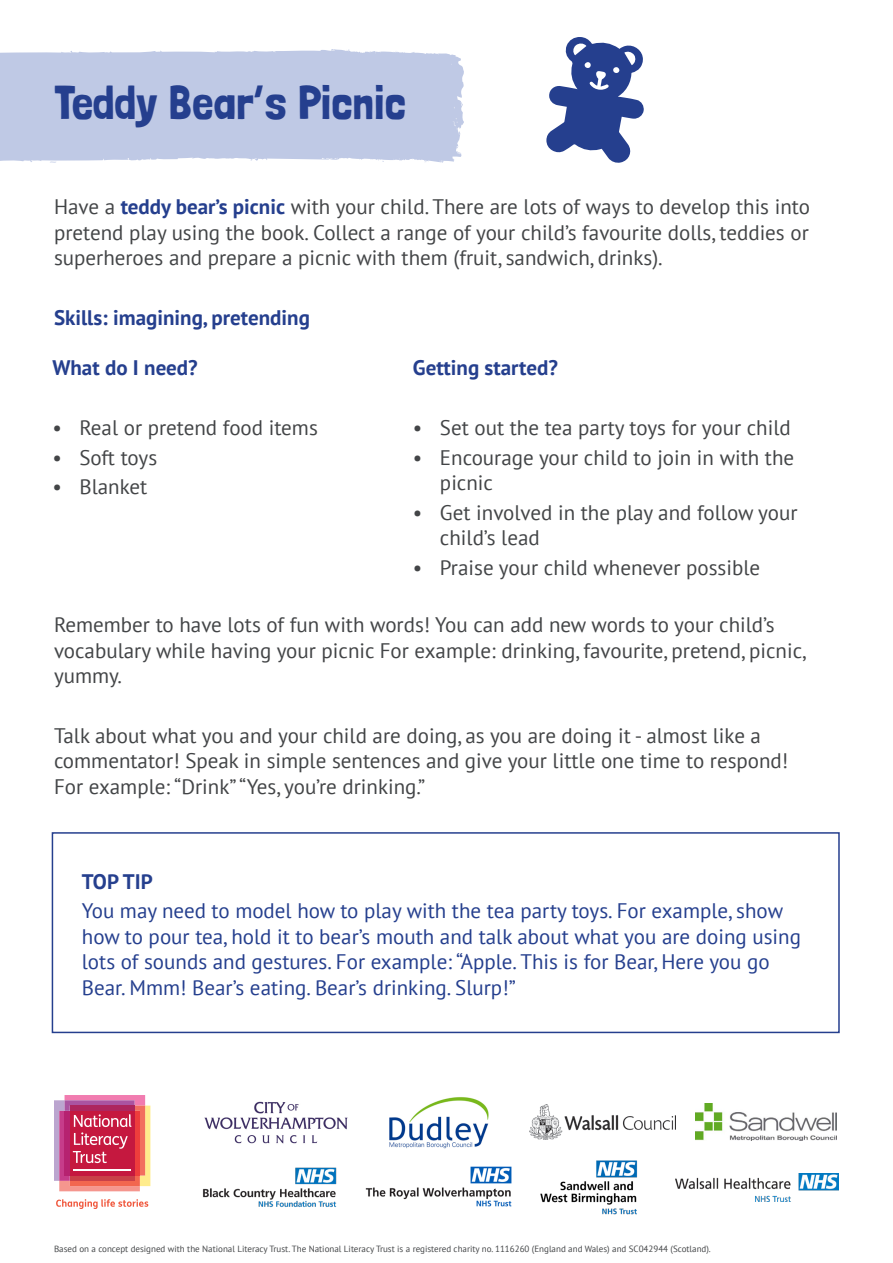
<style>
.page{position:relative;width:893px;height:1263px;background:#fff}
.page>*{position:absolute;margin:0;border:0;box-sizing:border-box;transform-origin:0 0}
.Body_text{font:47.25px "Londrina Solid";color:#253f8e}
.t1{font:21px/25.5px "PT Sans";color:#434547}
.t2{font:21px/25.5px "PT Sans";color:#253f8e}
.t3{font:700 21px "PT Sans";color:#253f8e}
.t4{font:9px "PT Sans";color:#434547}
.s1{font-weight:700;color:#253f8e}
</style>
<div class="page">
<svg style="left:54px;top:1095px;width:96px;height:96px;background:#d35973"></svg>
<hr style="left:74px;top:1170px;width:57px;height:1px;background:#fff">
<svg style="left:56px;top:1199px;width:92px;height:10px"></svg>
<img style="left:204px;top:1101px;width:144px;height:43px">
<img style="left:389px;top:1097px;width:100px;height:52px">
<img style="left:530px;top:1104px;width:145px;height:36px">
<img style="left:696px;top:1103px;width:140px;height:38px">
<img style="left:203px;top:1167px;width:134px;height:40px">
<img style="left:365px;top:1166px;width:147px;height:41px">
<img style="left:675px;top:1174px;width:164px;height:27px">
<img style="left:540px;top:1160px;width:97px;height:55px">
<div style="left:52px;top:832px;width:788px;height:201px;border:2px solid #253f8e"></div>
<svg style="left:0;top:49px;width:464px;height:114px;background:#c3cce6"></svg>
<svg style="left:546px;top:37px;width:98px;height:126px"></svg>
<p class="Body_text" style="left:54px;top:75px;width:354px">Teddy Bear’s Picnic</p>
<p class="t1" style="left:54px;top:194px;width:757px;text-align:justify">Have a <span class="s1">teddy bear’s picnic</span> with your child. There are lots of ways to develop this into pretend play using the book. Collect a range of your child’s favourite dolls, teddies or superheroes and prepare a picnic with them (fruit, sandwich, drinks).</p>
<p class="t3" style="left:54px;top:303px;width:257px">Skills: imagining, pretending</p>
<p class="t3" style="left:52px;top:354px;width:147px">What do I need?</p>
<p class="t1" style="left:52px;top:414px;width:267px">• Real or pretend food items</p>
<p class="t1" style="left:52px;top:444px;width:106px">• Soft toys</p>
<p class="t1" style="left:52px;top:474px;width:96px">• Blanket</p>
<p class="t3" style="left:413px;top:354px;width:146px">Getting started?</p>
<p class="t1" style="left:413px;top:414px;width:379px">• Set out the tea party toys for your child</p>
<p class="t1" style="left:440px;top:444px;width:356px;text-indent:-27px">• Encourage your child to join in with the picnic</p>
<p class="t1" style="left:440px;top:499px;width:359px;text-indent:-27px">• Get involved in the play and follow your child’s lead</p>
<p class="t1" style="left:413px;top:555px;width:349px">• Praise your child whenever possible</p>
<p class="t1" style="left:54px;top:612px;width:754px">Remember to have lots of fun with words! You can add new words to your child’s vocabulary while having your picnic For example: drinking, favourite, pretend, picnic, yummy.</p>
<p class="t1" style="left:54px;top:722px;width:736px">Talk about what you and your child are doing, as you are doing it - almost like a commentator! Speak in simple sentences and give your little one time to respond!<br>For example: “Drink” “Yes, you’re drinking.”</p>
<p class="t3" style="left:82px;top:867px;width:72px">TOP TIP</p>
<p class="t2" style="left:82px;top:898px;width:721px">You may need to model how to play with the tea party toys. For example, show how to pour tea, hold it to bear’s mouth and talk about what you are doing using lots of sounds and gestures. For example: “Apple. This is for Bear, Here you go Bear. Mmm! Bear’s eating. Bear’s drinking. Slurp!”</p>
<p class="t4" style="left:54px;top:1242px;width:658px">Based on a concept designed with the National Literacy Trust. The National Literacy Trust is a registered charity no. 1116260 (England and Wales) and SC042944 (Scotland).</p>
</div>
